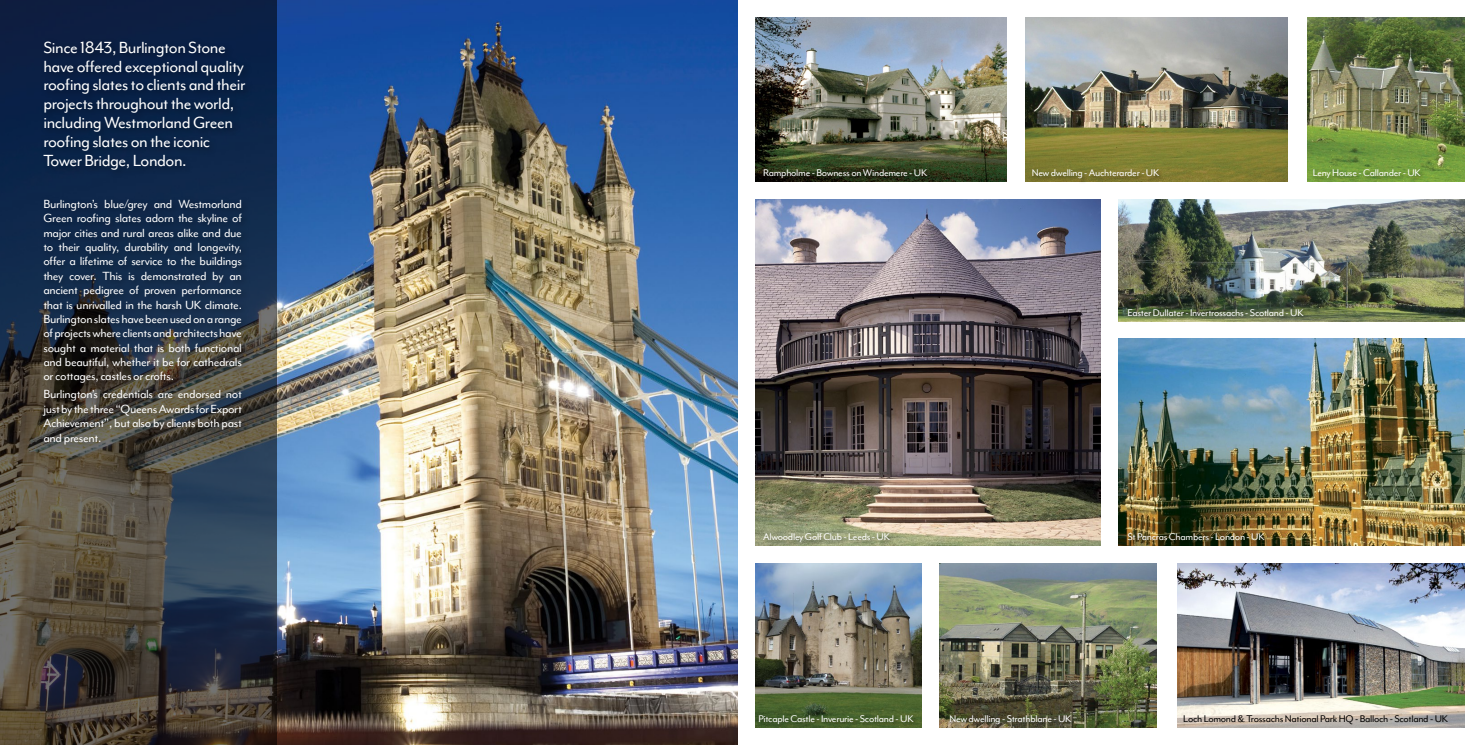
<style>
.page{position:relative;width:1482px;height:745px;background:#fff}
.page>*{position:absolute;margin:0;border:0;box-sizing:border-box;transform-origin:0 0}
.t1{font:18.75px/18.8px "Mr Eaves Mod R";letter-spacing:-.025em;color:#fff}
.t2{font:13.75px/14.4px "Mr Eaves Mod R";letter-spacing:-.025em;color:#fff;text-align:justify}
.t3{font:11.25px "Mr Eaves Mod R";letter-spacing:-.025em;color:#fff}
.t4{font:11.25px "Mr Eaves Mod R";letter-spacing:-.025em;color:#000}
</style>
<div class="page">
<img style="left:276px;top:0;width:461px;height:744px">
<svg style="left:0;top:0;width:276px;height:744px;background:#363b43"></svg>
<div style="left:39px;top:195px;width:211px;height:257px;background:#000;opacity:.45"></div>
<div style="left:40px;top:37px;width:214px;height:141px;background:#082044"></div>
<img style="left:755px;top:199px;width:345px;height:346px">
<img style="left:1177px;top:563px;width:286px;height:163px">
<img style="left:1118px;top:199px;width:345px;height:122px">
<img style="left:1307px;top:18px;width:156px;height:164px">
<img style="left:755px;top:563px;width:166px;height:163px">
<img style="left:755px;top:18px;width:251px;height:164px">
<img style="left:1118px;top:338px;width:345px;height:207px">
<img style="left:1025px;top:18px;width:262px;height:164px">
<img style="left:939px;top:563px;width:217px;height:163px">
<div style="left:762px;top:168px;width:171px;height:17px;background:#000;opacity:.45"></div>
<div style="left:1030px;top:168px;width:134px;height:17px;background:#000;opacity:.45"></div>
<div style="left:762px;top:532px;width:133px;height:16px;background:#000;opacity:.45"></div>
<div style="left:1126px;top:307px;width:183px;height:15px;background:#000;opacity:.45"></div>
<div style="left:1311px;top:168px;width:115px;height:16px;background:#000;opacity:.45"></div>
<div style="left:948px;top:713px;width:128px;height:16px;background:#000;opacity:.45"></div>
<div style="left:757px;top:713px;width:162px;height:16px;background:#000;opacity:.45"></div>
<div style="left:1126px;top:531px;width:144px;height:15px;background:#000;opacity:.45"></div>
<h1 class="t1" style="left:43px;top:38px;width:203px">Since 1843, Burlington Stone have offered exceptional quality roo昀椀ng slates to clients and their projects throughout the world, including Westmorland Green roo昀椀ng slates on the iconic<br>Tower Bridge, London.</h1>
<p class="t2" style="left:43px;top:197px;width:200px">Burlington’s blue/grey and Westmorland Green roo昀椀ng slates adorn the skyline of major cities and rural areas alike and due to their quality, durability and longevity, offer a lifetime of service to the buildings they cover. This is demonstrated by an ancient pedigree of proven performance that is unrivalled in the harsh UK climate.<br>Burlington slates have been used on a range of projects where clients and architects have sought a material that is both functional and beautiful, whether it be for cathedrals or cottages, castles or crofts.</p>
<p class="t2" style="left:43px;top:388px;width:200px">Burlington’s credentials are endorsed not just by the three “Queens Awards for Export Achievement”, but also by clients both past and present.</p>
<p class="t3" style="left:763px;top:167px;width:165px">Rampholme - Bowness on Windemere - UK</p>
<p class="t3" style="left:1031px;top:167px;width:129px">New dwelling - Auchterarder - UK</p>
<p class="t3" style="left:1312px;top:167px;width:109px">Leny House - Callander - UK</p>
<p class="t3" style="left:1127px;top:306px;width:178px">Easter Dullater - Invertrossachs - Scotland - UK</p>
<p class="t3" style="left:763px;top:530px;width:128px">Alwoodley Golf Club - Leeds - UK</p>
<p class="t3" style="left:1127px;top:530px;width:139px">St Pancras Chambers - London - UK</p>
<p class="t3" style="left:758px;top:711px;width:157px">Pitcaple Castle - Inverurie - Scotland - UK</p>
<p class="t3" style="left:949px;top:711px;width:123px">New dwelling - Strathblane - UK</p>
<p class="t4" style="left:1183px;top:711px;width:266px">Loch Lomond &amp; Trossachs National Park HQ - Balloch - Scotland - UK</p>
</div>
